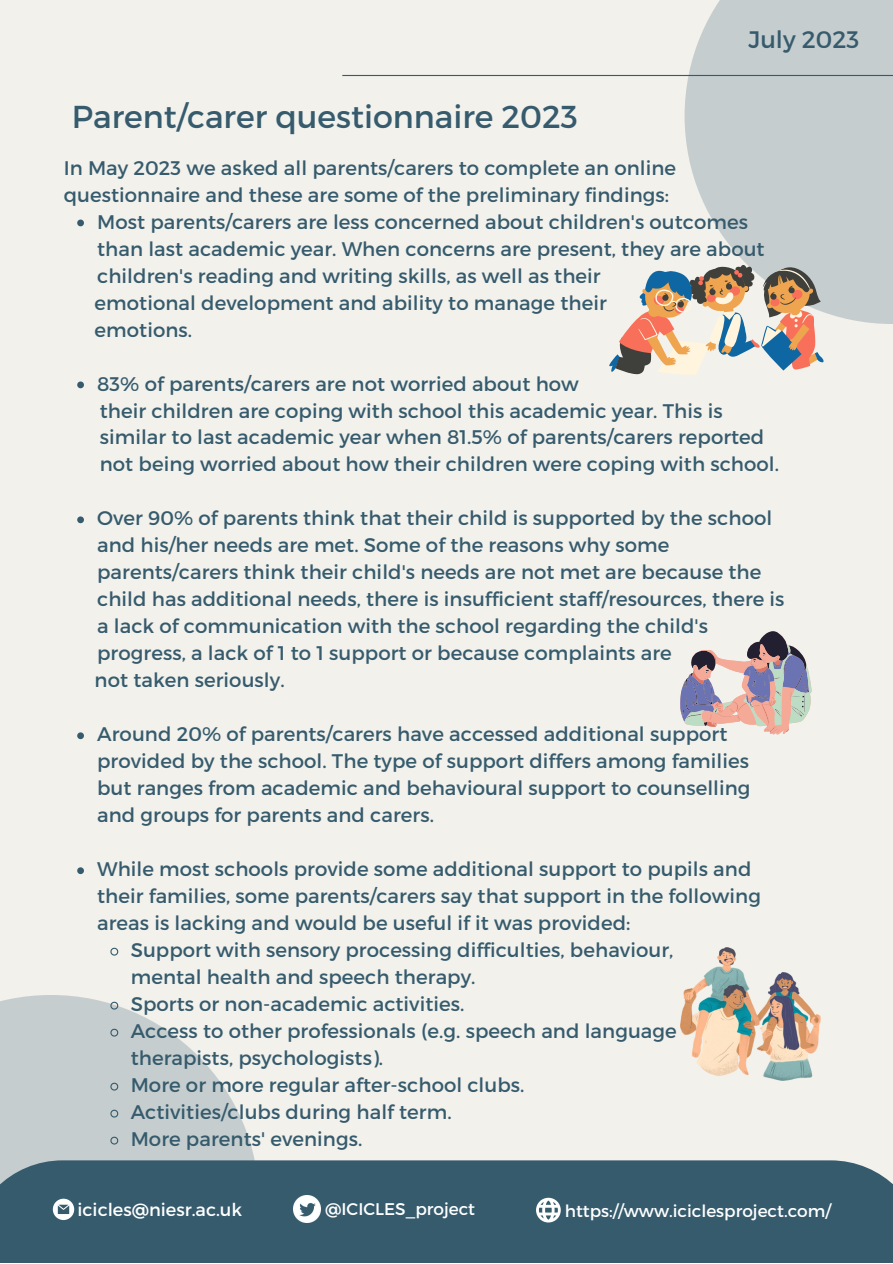
<style>
.page{position:relative;width:893px;height:1264px;background:#fff}
.page>*{position:absolute;margin:0;border:0;box-sizing:border-box;transform-origin:0 0}
.t1{font:31.65px "Montserrat";color:#365b6d}
.t2{font:23.85px "Montserrat";color:#365b6d}
.t3{font:19.65px/27px "Montserrat";letter-spacing:.005em;color:#365b6d}
.t4{font:17.85px "Montserrat";color:#fff}
.t5{font:16.8px "Montserrat";color:#fff}
</style>
<div class="page">
<div style="left:0;top:0;width:892px;height:1262px;background:#f2f1ec"></div>
<svg style="left:77px;top:219px;width:7px;height:7px"></svg>
<svg style="left:77px;top:381px;width:7px;height:7px"></svg>
<svg style="left:77px;top:516px;width:7px;height:7px"></svg>
<svg style="left:77px;top:732px;width:7px;height:7px"></svg>
<svg style="left:77px;top:867px;width:7px;height:7px"></svg>
<svg style="left:110px;top:947px;width:9px;height:9px"></svg>
<svg style="left:684px;top:0;width:208px;height:324px;background:#c8cfd0"></svg>
<svg style="left:0;top:995px;width:255px;height:165px;fill:#c5cdce"></svg>
<hr style="left:342px;top:75px;width:550px;height:1px;background:#365b6d">
<svg style="left:680px;top:631px;width:131px;height:103px"></svg>
<img style="left:680px;top:947px;width:140px;height:133px">
<div style="left:0;top:1160px;width:892px;height:102px;background:#365b6d"></div>
<svg style="left:53px;top:1198px;width:21px;height:21px"></svg>
<svg style="left:536px;top:1197px;width:24px;height:25px"></svg>
<img style="left:293px;top:1195px;width:27px;height:27px">
<svg style="left:609px;top:265px;width:215px;height:110px"></svg>
<p class="t1" style="left:72px;top:96px;width:507px">Parent/carer questionnaire 2023</p>
<p class="t3" style="left:64px;top:153px;width:614px">In May 2023 we asked all parents/carers to complete an online questionnaire and these are some of the preliminary findings:</p>
<p class="t2" style="left:748px;top:24px;width:112px">July 2023</p>
<p class="t3" style="left:97px;top:207px;width:669px">Most parents/carers are less concerned about children's outcomes than last academic year. When concerns are present, they are about children's reading and writing skills, as well as their</p>
<p class="t3" style="left:95px;top:288px;width:513px">emotional development and ability to manage their</p>
<p class="t3" style="left:95px;top:315px;width:99px">emotions.</p>
<p class="t3" style="left:97px;top:369px;width:483px">83% of parents/carers are not worried about how</p>
<p class="t3" style="left:100px;top:396px;width:624px">their children are coping with school this academic year. This is</p>
<p class="t3" style="left:100px;top:423px;width:666px">similar to last academic year when 81.5% of parents/carers reported</p>
<p class="t3" style="left:100px;top:450px;width:680px">not being worried about how their children were coping with school.</p>
<p class="t3" style="left:97px;top:504px;width:688px">Over 90% of parents think that their child is supported by the school and his/her needs are met. Some of the reasons why some parents/carers think their child's needs are not met are because the child has additional needs, there is insufficient staff/resources, there is a lack of communication with the school regarding the child's progress, a lack of 1 to 1 support or because complaints are</p>
<p class="t3" style="left:95px;top:666px;width:191px">not taken seriously.</p>
<p class="t3" style="left:97px;top:720px;width:654px">Around 20% of parents/carers have accessed additional support provided by the school. The type of support differs among families but ranges from academic and behavioural support to counselling and groups for parents and carers.</p>
<p class="t3" style="left:97px;top:854px;width:665px">While most schools provide some additional support to pupils and their families, some parents/carers say that support in the following areas is lacking and would be useful if it was provided:</p>
<p class="t3" style="left:131px;top:935px;width:544px">Support with sensory processing difficulties, behaviour,</p>
<p class="t3" style="left:131px;top:989px;width:335px">Sports or non-academic activities.</p>
<p class="t3" style="left:131px;top:1016px;width:547px">Access to other professionals (e.g. speech and language</p>
<p class="t3" style="left:131px;top:1070px;width:395px">More or more regular after-school clubs.</p>
<p class="t3" style="left:131px;top:1097px;width:322px">Activities/clubs during half term.</p>
<p class="t3" style="left:131px;top:1124px;width:233px">More parents' evenings.</p>
<p class="t3" style="left:131px;top:962px;width:346px">mental health and speech therapy.</p>
<p class="t3" style="left:131px;top:1043px;width:254px">therapists, psychologists).</p>
<p class="t4" style="left:78px;top:1197px;width:166px">icicles@niesr.ac.uk</p>
<p class="t5" style="left:325px;top:1198px;width:151px">@ICICLES_project</p>
<p class="t5" style="left:564px;top:1200px;width:268px">https://www.iciclesproject.com/</p>
</div>
